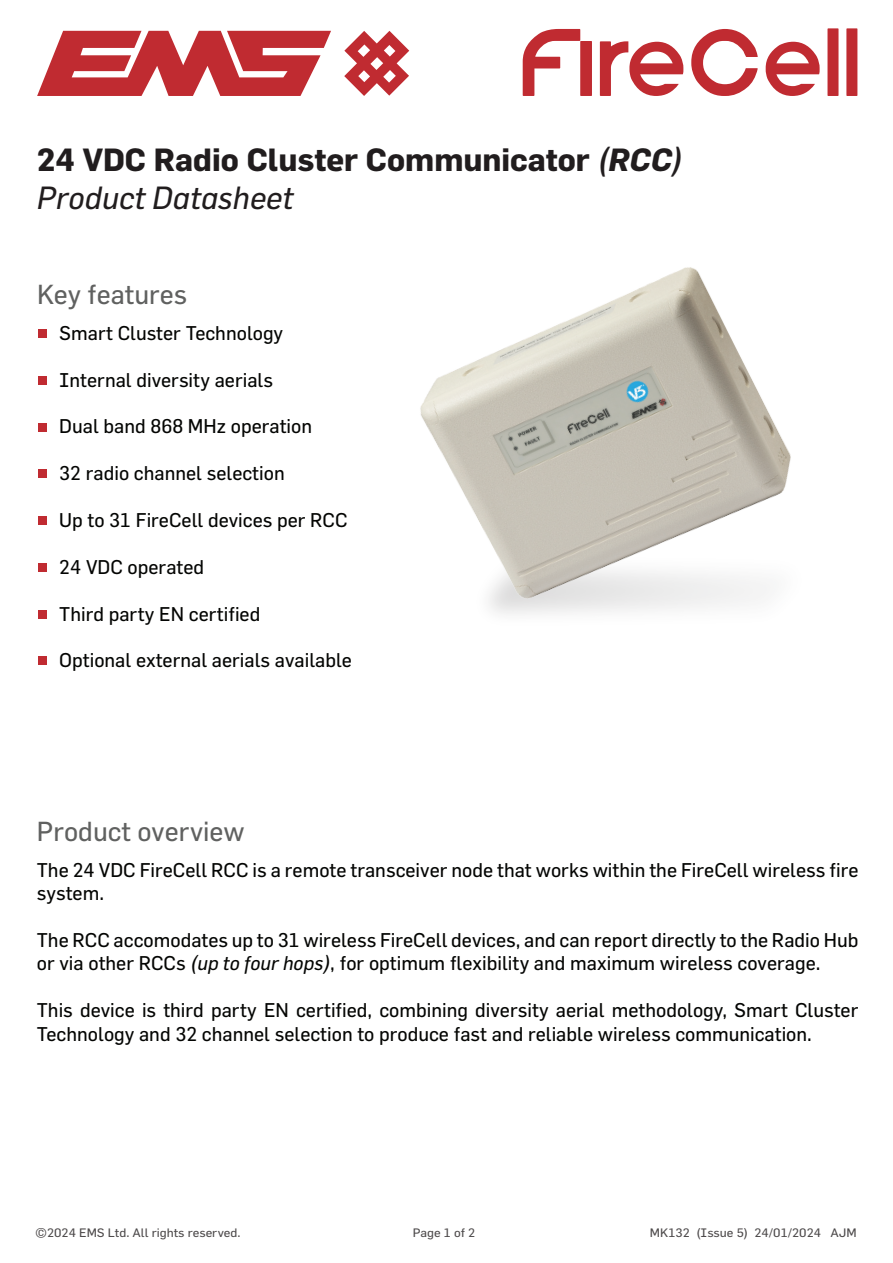
<style>
.page{position:relative;width:893px;height:1263px;background:#fff}
.page>*{position:absolute;margin:0;border:0;box-sizing:border-box;transform-origin:0 0}
.t1{font:700 31.5px/37.8px "Flama";color:#211d1e}
.t2{font:27px "Flama";color:#606160}
.t3{font:19.5px/23.4px "Flama";color:#040503}
.t4{font:12px "Flama";color:#211d1e;scale:1.07 1}
.s1{font-style:italic}
.s2{font-weight:400;font-style:italic}
</style>
<div class="page">
<svg style="left:523px;top:29px;width:69px;height:67px"></svg>
<svg style="left:600px;top:41px;width:83px;height:55px"></svg>
<svg style="left:691px;top:29px;width:67px;height:67px"></svg>
<svg style="left:766px;top:42px;width:54px;height:54px"></svg>
<svg style="left:827px;top:28px;width:11px;height:68px"></svg>
<svg style="left:846px;top:28px;width:11px;height:68px"></svg>
<svg style="left:344px;top:31px;width:65px;height:65px"></svg>
<svg style="left:37px;top:31px;width:294px;height:65px"></svg>
<div style="left:38px;top:329px;width:9px;height:9px;background:#c02b31"></div>
<div style="left:38px;top:376px;width:9px;height:9px;background:#c02b31"></div>
<div style="left:38px;top:423px;width:9px;height:8px;background:#c02b31"></div>
<div style="left:38px;top:563px;width:9px;height:9px;background:#c02b31"></div>
<div style="left:38px;top:610px;width:9px;height:8px;background:#c02b31"></div>
<div style="left:38px;top:656px;width:9px;height:9px;background:#c02b31"></div>
<div style="left:38px;top:469px;width:9px;height:9px;background:#c02b31"></div>
<div style="left:38px;top:516px;width:9px;height:9px;background:#c02b31"></div>
<img style="left:420px;top:267px;width:371px;height:347px">
<h1 class="t1" style="left:37px;top:140px;width:647px">24 VDC Radio Cluster Communicator <span class="s1">(RCC)<br></span><span class="s2">Product Datasheet</span></h1>
<h2 class="t2" style="left:37px;top:278px;width:151px">Key features</h2>
<p class="t3" style="left:59px;top:321px;width:225px">Smart Cluster Technology</p>
<p class="t3" style="left:59px;top:367px;width:215px">Internal diversity aerials</p>
<p class="t3" style="left:59px;top:414px;width:254px">Dual band 868 MHz operation</p>
<p class="t3" style="left:59px;top:461px;width:227px">32 radio channel selection</p>
<p class="t3" style="left:59px;top:508px;width:290px">Up to 31 FireCell devices per RCC</p>
<p class="t3" style="left:59px;top:555px;width:146px">24 VDC operated</p>
<p class="t3" style="left:59px;top:601px;width:203px">Third party EN certified</p>
<p class="t3" style="left:59px;top:648px;width:294px">Optional external aerials available</p>
<h2 class="t2" style="left:37px;top:815px;width:209px">Product overview</h2>
<p class="t3" style="left:37px;top:858px;width:823px">The 24 VDC FireCell RCC is a remote transceiver node that works within the FireCell wireless fire system.</p>
<p class="t3" style="left:37px;top:928px;width:823px">The RCC accomodates up to 31 wireless FireCell devices, and can report directly to the Radio Hub or via other RCCs <span class="s1">(up to four hops)</span>, for optimum flexibility and maximum wireless coverage.</p>
<p class="t3" style="left:37px;top:998px;width:823px">This device is third party EN certified, combining diversity aerial methodology, Smart Cluster<br>Technology and 32 channel selection to produce fast and reliable wireless communication.</p>
<p class="t4" style="left:35px;top:1226px;width:194px">©2024 EMS Ltd. All rights reserved.</p>
<p class="t4" style="left:413px;top:1226px;width:60px">Page 1 of 2</p>
<p class="t4" style="left:650px;top:1226px;width:195px">MK132 (Issue 5) 24/01/2024 AJM</p>
</div>
